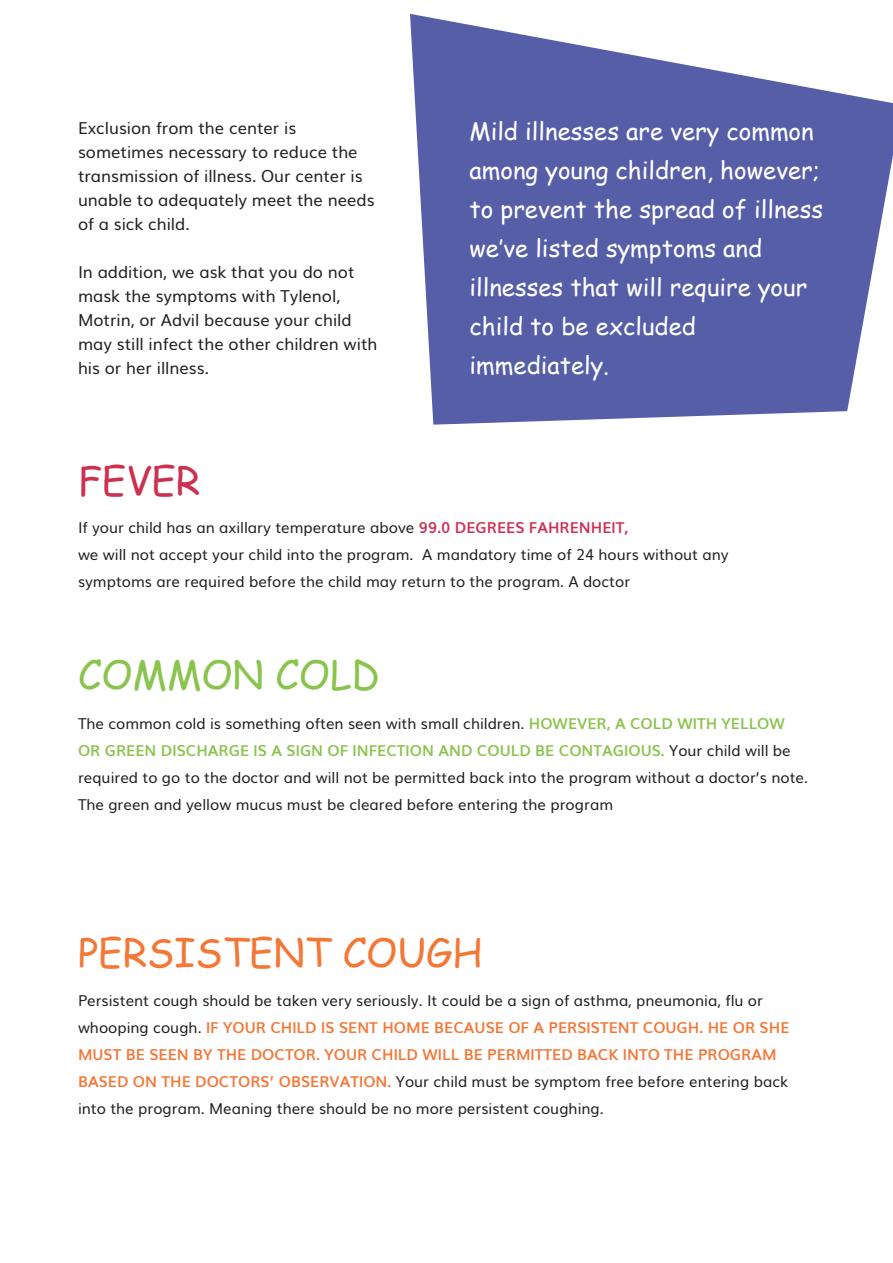
<style>
.page{position:relative;width:893px;height:1263px;background:#fff}
.page>*{position:absolute;margin:0;border:0;box-sizing:border-box;transform-origin:0 0}
.t1{font:39px "Comic Sans MS";color:#f37838}
.t2{font:39px "Comic Sans MS";color:#8bc34f}
.t3{font:39px "Comic Sans MS";color:#cc3151}
.t4{font:24px/39px "Comic Sans MS";color:#fff}
.t5{font:16.5px/24px "Muli";color:#231f20}
.t6{font:15px/27px "Muli";color:#231f20}
.s1{font-weight:700;color:#cc3151}
.s2{font-weight:700;color:#8bc34f}
.s3{font-weight:700;color:#f37838}
</style>
<div class="page">
<svg style="left:410px;top:14px;width:483px;height:411px;fill:#565ea8"></svg>
<p class="t5" style="left:78px;top:115px;width:298px">Exclusion from the center is sometimes necessary to reduce the transmission of illness. Our center is unable to adequately meet the needs of a sick child.</p>
<p class="t5" style="left:78px;top:259px;width:301px">In addition, we ask that you do not mask the symptoms with Tylenol,<br>Motrin, or Advil because your child may still infect the other children with his or her illness.</p>
<h2 class="t4" style="left:469px;top:111px;width:355px">Mild illnesses are very common among young children, however; to prevent the spread of illness we‛ve listed symptoms and illnesses that will require your child to be excluded immediately.</h2>
<h1 class="t3" style="left:78px;top:452px;width:124px">FEVER</h1>
<p class="t6" style="left:78px;top:513px;width:652px">If your child has an axillary temperature above <span class="s1">99.0 DEGREES FAHRENHEIT,<br></span>we will not accept your child into the program. A mandatory time of 24 hours without any symptoms are required before the child may return to the program. A doctor</p>
<h1 class="t2" style="left:78px;top:646px;width:303px">COMMON COLD</h1>
<p class="t6" style="left:78px;top:708px;width:732px">The common cold is something often seen with small children. <span class="s2">HOWEVER, A COLD WITH YELLOW OR GREEN DISCHARGE IS A SIGN OF INFECTION AND COULD BE CONTAGIOUS.</span> Your child will be required to go to the doctor and will not be permitted back into the program without a doctor’s note.<br>The green and yellow mucus must be cleared before entering the program</p>
<h1 class="t1" style="left:78px;top:923px;width:406px">PERSISTENT COUGH</h1>
<p class="t6" style="left:78px;top:986px;width:713px">Persistent cough should be taken very seriously. It could be a sign of asthma, pneumonia, flu or whooping cough. <span class="s3">IF YOUR CHILD IS SENT HOME BECAUSE OF A PERSISTENT COUGH. HE OR SHE MUST BE SEEN BY THE DOCTOR. YOUR CHILD WILL BE PERMITTED BACK INTO THE PROGRAM BASED ON THE DOCTORS’ OBSERVATION.</span> Your child must be symptom free before entering back into the program. Meaning there should be no more persistent coughing.</p>
</div>
